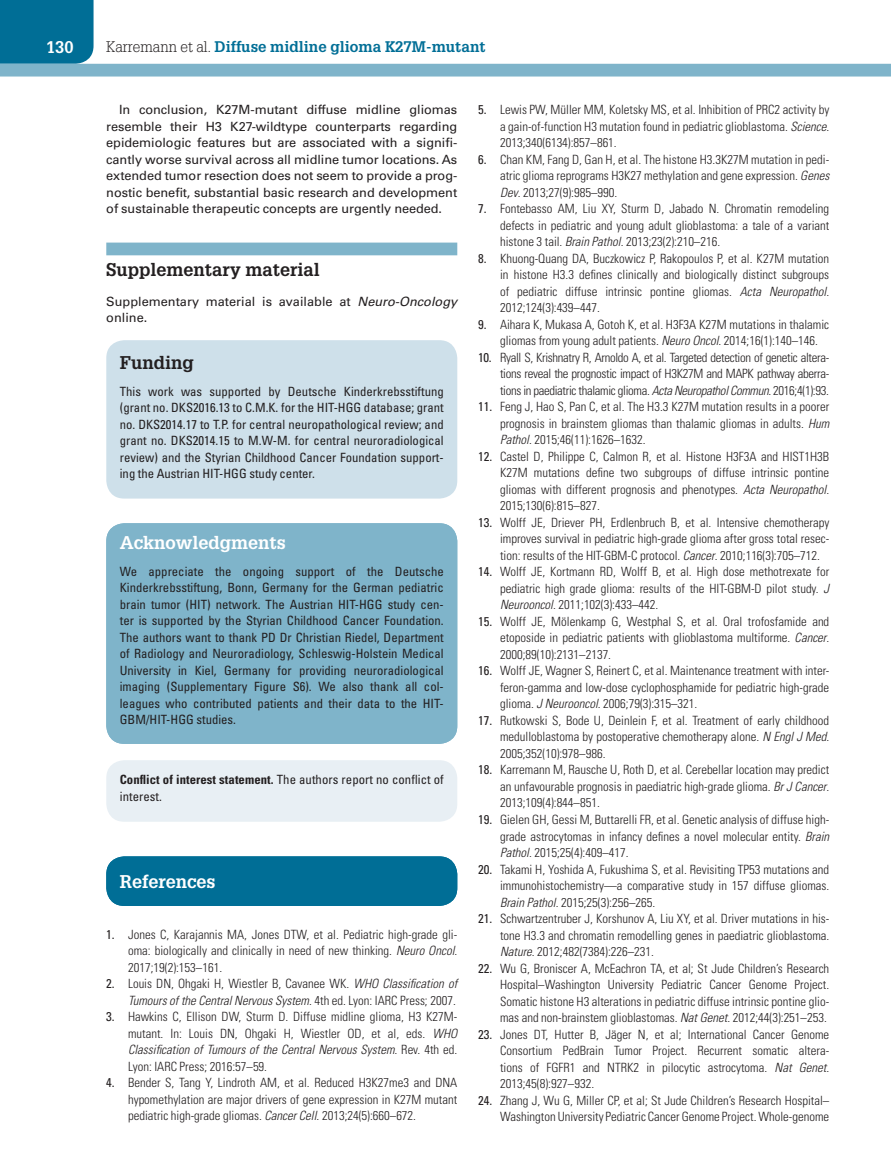
<style>
.page{position:relative;width:891px;height:1175px;background:#fff}
.page>*{position:absolute;margin:0;border:0;box-sizing:border-box;transform-origin:0 0}
.t1{font:700 18px "Glypha LT Std";color:#231f20}
.t2{font:700 18px "Glypha LT Std";color:#fff}
.t3{font:700 16.5px "Glypha LT Std";color:#fff}
.t4{font:700 15px "Glypha LT Std";color:#006e96}
.t5{font:300 condensed 12.75px/16.5px "Univers LT Std";color:#231f20;text-align:justify}
.t6{font:condensed 12.75px/16.5px "Univers LT Std";color:#231f20;text-align:justify}
.t7{font:12.75px/16.5px "Univers LT Std";letter-spacing:-.005em;color:#231f20;text-align:justify}
.s1{font-weight:300;color:#231f20}
.s2{font-style:italic}
.s3{font-weight:700}
.s4{font-weight:400}
</style>
<div class="page">
<div style="left:0;top:0;width:94px;height:64px;background:#006e96"></div>
<div style="left:0;top:64px;width:891px;height:12px;background:#7fb4ca"></div>
<div style="left:106px;top:340px;width:351px;height:158px;background:#cee0ea;border-radius:18px"></div>
<div style="left:106px;top:242px;width:351px;height:13px;background:#7fb4ca"></div>
<div style="left:106px;top:523px;width:351px;height:221px;background:#7fb4ca;border-radius:18px"></div>
<div style="left:106px;top:760px;width:351px;height:61px;background:#e8eff4;border-radius:18px"></div>
<div style="left:106px;top:856px;width:351px;height:50px;background:#006e96;border-radius:18px"></div>
<p class="t3" style="left:46px;top:37px;width:29px">130</p>
<p class="t4" style="left:106px;top:37px;width:381px"><span class="s1">Karremann et al.</span> Diffuse midline glioma K27M-mutant</p>
<p class="t7" style="left:106px;top:102px;width:353px;text-indent:13px">In conclusion, K27M-mutant diffuse midline gliomas resemble their H3 K27-wildtype counterparts regarding epidemiologic features but are associated with a signifi&shy;cantly worse survival across all midline tumor locations. As extended tumor resection does not seem to provide a prog&shy;nostic benefit, substantial basic research and development of sustainable therapeutic concepts are urgently needed.</p>
<h1 class="t1" style="left:106px;top:259px;width:215px">Supplementary material</h1>
<p class="t7" style="left:106px;top:293px;width:353px">Supplementary material is available at <span class="s2">Neuro-Oncology </span>online.</p>
<h1 class="t1" style="left:120px;top:351px;width:76px">Funding</h1>
<p class="t6" style="left:120px;top:383px;width:326px">This work was supported by Deutsche Kinderkrebsstiftung (grant no. DKS2016.13 to C.M.K. for the HIT-HGG database; grant no. DKS2014.17 to T.P. for central neuropathological review; and grant no. DKS2014.15 to M.W-M. for central neuroradiological review) and the Styrian Childhood Cancer Foundation support&shy;ing the Austrian HIT-HGG study center.</p>
<h1 class="t2" style="left:120px;top:531px;width:168px">Acknowledgments</h1>
<p class="t6" style="left:120px;top:563px;width:326px">We appreciate the ongoing support of the Deutsche Kinderkrebsstiftung, Bonn, Germany for the German pediatric brain tumor (HIT) network. The Austrian HIT-HGG study cen&shy;ter is supported by the Styrian Childhood Cancer Foundation.<br>The authors want to thank PD Dr Christian Riedel, Department of Radiology and Neuroradiology, Schleswig-Holstein Medical University in Kiel, Germany for providing neuroradiological imaging (Supplementary Figure S6). We also thank all col&shy;leagues who contributed patients and their data to the HIT-GBM/HIT-HGG studies.</p>
<p class="t6" style="left:120px;top:771px;width:326px"><span class="s3">Conflict of interest statement.</span> The authors report no conflict of interest.</p>
<h1 class="t2" style="left:120px;top:870px;width:97px">References</h1>
<p class="t5" style="left:128px;top:926px;width:331px;text-indent:-22px"><span class="s4">1.</span> Jones C, Karajannis MA, Jones DTW, et al. Pediatric high-grade gli&shy;oma: biologically and clinically in need of new thinking. <span class="s2">Neuro Oncol</span>.<br>2017;19(2):153–161.</p>
<p class="t5" style="left:106px;top:975px;width:353px;text-align:right"><span class="s4">2.</span> Louis DN, Ohgaki H, Wiestler B, Cavanee WK. <span class="s2">WHO Classification of<br>Tumours of the Central Nervous System</span>. 4th ed. Lyon: IARC Press; 2007.</p>
<p class="t5" style="left:128px;top:1008px;width:331px;text-indent:-22px"><span class="s4">3.</span> Hawkins C, Ellison DW, Sturm D. Diffuse midline glioma, H3 K27M&shy;mutant. In: Louis DN, Ohgaki H, Wiestler OD, et al, eds. <span class="s2">WHO Classification of Tumours of the Central Nervous System.</span> Rev. 4th ed.<br>Lyon: IARC Press; 2016:57–59.</p>
<p class="t5" style="left:128px;top:1074px;width:331px;text-indent:-22px"><span class="s4">4.</span> Bender S, Tang Y, Lindroth AM, et al. Reduced H3K27me3 and DNA hypomethylation are major drivers of gene expression in K27M mutant pediatric high-grade gliomas. <span class="s2">Cancer Cell</span>. 2013;24(5):660–672.</p>
<p class="t5" style="left:500px;top:101px;width:331px;text-indent:-22px"><span class="s4">5.</span> Lewis PW, Müller MM, Koletsky MS, et al. Inhibition of PRC2 activity by a gain-of-function H3 mutation found in pediatric glioblastoma. <span class="s2">Science</span>.<br>2013;340(6134):857–861.</p>
<p class="t5" style="left:500px;top:151px;width:331px;text-indent:-22px"><span class="s4">6.</span> Chan KM, Fang D, Gan H, et al. The histone H3.3K27M mutation in pedi&shy;atric glioma reprograms H3K27 methylation and gene expression. <span class="s2">Genes Dev</span>. 2013;27(9):985–990.</p>
<p class="t5" style="left:500px;top:200px;width:331px;text-indent:-22px"><span class="s4">7.</span> Fontebasso AM, Liu XY, Sturm D, Jabado N. Chromatin remodeling defects in pediatric and young adult glioblastoma: a tale of a variant histone 3 tail. <span class="s2">Brain Pathol</span>. 2013;23(2):210–216.</p>
<p class="t5" style="left:500px;top:250px;width:331px;text-indent:-22px"><span class="s4">8.</span> Khuong-Quang DA, Buczkowicz P, Rakopoulos P, et al. K27M mutation in histone H3.3 defines clinically and biologically distinct subgroups of pediatric diffuse intrinsic pontine gliomas. <span class="s2">Acta Neuropathol</span>.<br>2012;124(3):439–447.</p>
<p class="t5" style="left:500px;top:316px;width:331px;text-indent:-22px"><span class="s4">9.</span> Aihara K, Mukasa A, Gotoh K, et al. H3F3A K27M mutations in thalamic gliomas from young adult patients. <span class="s2">Neuro Oncol</span>. 2014;16(1):140–146.</p>
<p class="t5" style="left:500px;top:349px;width:331px;text-indent:-22px"><span class="s4">10.</span> Ryall S, Krishnatry R, Arnoldo A, et al. Targeted detection of genetic altera&shy;tions reveal the prognostic impact of H3K27M and MAPK pathway aberra&shy;tions in paediatric thalamic glioma. <span class="s2">Acta Neuropathol Commun</span>. 2016;4(1):93.</p>
<p class="t5" style="left:500px;top:398px;width:331px;text-indent:-22px"><span class="s4">11.</span> Feng J, Hao S, Pan C, et al. The H3.3 K27M mutation results in a poorer prognosis in brainstem gliomas than thalamic gliomas in adults. <span class="s2">Hum Pathol</span>. 2015;46(11):1626–1632.</p>
<p class="t5" style="left:500px;top:448px;width:331px;text-indent:-22px"><span class="s4">12.</span> Castel D, Philippe C, Calmon R, et al. Histone H3F3A and HIST1H3B K27M mutations define two subgroups of diffuse intrinsic pontine gliomas with different prognosis and phenotypes. <span class="s2">Acta Neuropathol</span>.<br>2015;130(6):815–827.</p>
<p class="t5" style="left:500px;top:514px;width:331px;text-indent:-22px"><span class="s4">13.</span> Wolff JE, Driever PH, Erdlenbruch B, et al. Intensive chemotherapy improves survival in pediatric high-grade glioma after gross total resec&shy;tion: results of the HIT-GBM-C protocol. <span class="s2">Cancer</span>. 2010;116(3):705–712.</p>
<p class="t5" style="left:500px;top:563px;width:331px;text-indent:-22px"><span class="s4">14.</span> Wolff JE, Kortmann RD, Wolff B, et al. High dose methotrexate for pediatric high grade glioma: results of the HIT-GBM-D pilot study. <span class="s2">J Neurooncol</span>. 2011;102(3):433–442.</p>
<p class="t5" style="left:500px;top:613px;width:331px;text-indent:-22px"><span class="s4">15.</span> Wolff JE, Mölenkamp G, Westphal S, et al. Oral trofosfamide and etoposide in pediatric patients with glioblastoma multiforme. <span class="s2">Cancer</span>.<br>2000;89(10):2131–2137.</p>
<p class="t5" style="left:500px;top:662px;width:331px;text-indent:-22px"><span class="s4">16.</span> Wolff JE, Wagner S, Reinert C, et al. Maintenance treatment with inter&shy;feron-gamma and low-dose cyclophosphamide for pediatric high-grade glioma. <span class="s2">J Neurooncol</span>. 2006;79(3):315–321.</p>
<p class="t5" style="left:500px;top:712px;width:331px;text-indent:-22px"><span class="s4">17.</span> Rutkowski S, Bode U, Deinlein F, et al. Treatment of early childhood medulloblastoma by postoperative chemotherapy alone. <span class="s2">N Engl J Med</span>.<br>2005;352(10):978–986.</p>
<p class="t5" style="left:500px;top:761px;width:331px;text-indent:-22px"><span class="s4">18.</span> Karremann M, Rausche U, Roth D, et al. Cerebellar location may predict an unfavourable prognosis in paediatric high-grade glioma. <span class="s2">Br J Cancer</span>.<br>2013;109(4):844–851.</p>
<p class="t5" style="left:500px;top:811px;width:331px;text-indent:-22px"><span class="s4">19.</span> Gielen GH, Gessi M, Buttarelli FR, et al. Genetic analysis of diffuse high&shy;grade astrocytomas in infancy defines a novel molecular entity. <span class="s2">Brain Pathol</span>. 2015;25(4):409–417.</p>
<p class="t5" style="left:500px;top:860px;width:331px;text-indent:-22px"><span class="s4">20.</span> Takami H, Yoshida A, Fukushima S, et al. Revisiting TP53 mutations and immunohistochemistry—a comparative study in 157 diffuse gliomas.<br><span class="s2">Brain Pathol</span>. 2015;25(3):256–265.</p>
<p class="t5" style="left:500px;top:910px;width:331px;text-indent:-22px"><span class="s4">21.</span> Schwartzentruber J, Korshunov A, Liu XY, et al. Driver mutations in his&shy;tone H3.3 and chromatin remodelling genes in paediatric glioblastoma.<br><span class="s2">Nature</span>. 2012;482(7384):226–231.</p>
<p class="t5" style="left:500px;top:959px;width:331px;text-indent:-22px"><span class="s4">22.</span> Wu G, Broniscer A, McEachron TA, et al; St Jude Children’s Research Hospital–Washington University Pediatric Cancer Genome Project.<br>Somatic histone H3 alterations in pediatric diffuse intrinsic pontine glio&shy;mas and non-brainstem glioblastomas. <span class="s2">Nat Genet</span>. 2012;44(3):251–253.</p>
<p class="t5" style="left:500px;top:1025px;width:331px;text-indent:-22px"><span class="s4">23.</span> Jones DT, Hutter B, Jäger N, et al; International Cancer Genome Consortium PedBrain Tumor Project. Recurrent somatic altera&shy;tions of FGFR1 and NTRK2 in pilocytic astrocytoma. <span class="s2">Nat Genet</span>.<br>2013;45(8):927–932.</p>
<p class="t5" style="left:478px;top:1091px;width:353px;text-align:right"><span class="s4">24.</span> Zhang J, Wu G, Miller CP, et al; St Jude Children’s Research Hospital–<br>Washington University Pediatric Cancer Genome Project. Whole-genome</p>
</div>
